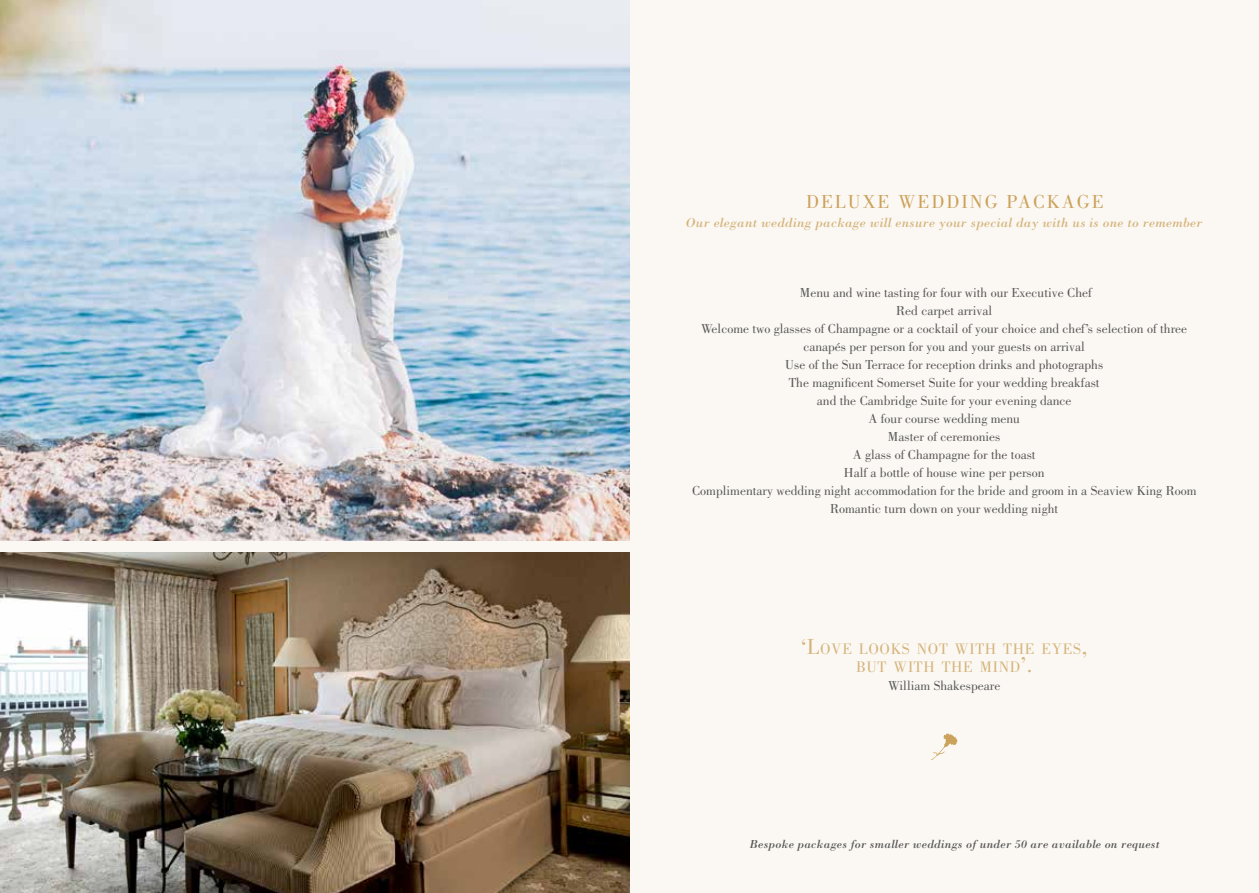
<style>
.page{position:relative;width:1259px;height:893px;background:#fbf8f4}
.page>*{position:absolute;margin:0;border:0;box-sizing:border-box;transform-origin:0 0}
.t1{font:19.5px "Bodoni LT";letter-spacing:.1em;color:#cba25b}
.t2{font:15.75px/18px "Bodoni LT";letter-spacing:.045em;color:#d5b47b;text-align:center}
.t3{font:13.5px/18px "Bodoni LT";color:#575756;text-align:center}
.t4{font:italic 13.5px "Bodoni LT";letter-spacing:.02em;color:#d5b47b}
.t5{font:italic 12px "Bodoni LT";letter-spacing:.02em;color:#575756}
.s1{font-size:22.5px}
</style>
<div class="page">
<img style="left:0;top:0;width:629px;height:541px">
<img style="left:0;top:553px;width:629px;height:340px">
<svg style="left:931px;top:733px;width:26px;height:27px"></svg>
<h1 class="t1" style="left:806px;top:191px;width:299px">DELUXE WEDDING PACKAGE</h1>
<p class="t4" style="left:686px;top:214px;width:518px">Our elegant wedding package will ensure your special day with us is one to remember</p>
<p class="t3" style="left:692px;top:284px;width:506px">Menu and wine tasting for four with our Executive Chef<br>Red carpet arrival<br>Welcome two glasses of Champagne or a cocktail of your choice and chef’s selection of three canapés per person for you and your guests on arrival<br>Use of the Sun Terrace for reception drinks and photographs<br>The magnificent Somerset Suite for your wedding breakfast<br>and the Cambridge Suite for your evening dance<br>A four course wedding menu<br>Master of ceremonies<br>A glass of Champagne for the toast<br>Half a bottle of house wine per person<br>Complimentary wedding night accommodation for the bride and groom in a Seaview King Room Romantic turn down on your wedding night</p>
<p class="t2" style="left:801px;top:639px;width:288px"><span class="s1">‘L</span>OVE LOOKS NOT WITH THE EYES<span class="s1">,<br></span>BUT WITH THE MIND<span class="s1">’.</span></p>
<p class="t3" style="left:888px;top:676px;width:114px">William Shakespeare</p>
<p class="t5" style="left:750px;top:837px;width:411px">Bespoke packages for smaller weddings of under 50 are available on request</p>
</div>
